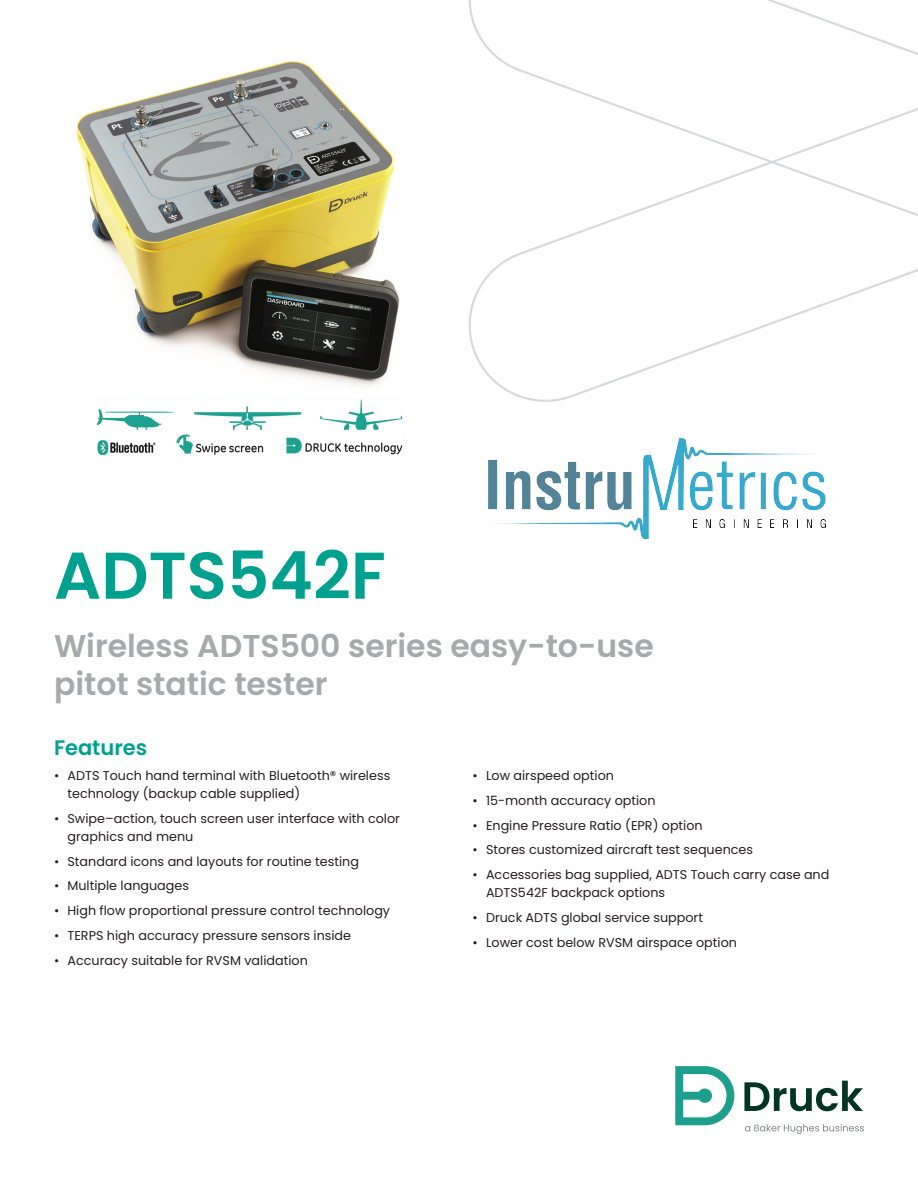
<style>
.page{position:relative;width:918px;height:1188px;background:#fff}
.page>*{position:absolute;margin:0;border:0;box-sizing:border-box;transform-origin:0 0}
.t1{font:600 66px "Poppins";color:#00a08f}
.t2{font:600 31.5px/37.8px "Poppins";color:#a8a9ad}
.t3{font:600 21px "Poppins";color:#00a08f}
.t4{font:12.75px/18px "Poppins";color:#231f20}
</style>
<div class="page">
<svg style="left:468px;top:0;width:450px;height:402px"></svg>
<img style="left:76px;top:61px;width:324px;height:325px">
<img style="left:96px;top:399px;width:307px;height:57px">
<svg style="left:675px;top:1066px;width:59px;height:59px"></svg>
<svg style="left:744px;top:1081px;width:119px;height:30px"></svg>
<svg style="left:745px;top:1124px;width:119px;height:10px"></svg>
<img style="left:489px;top:438px;width:337px;height:100px">
<h1 class="t1" style="left:54px;top:537px;width:333px">ADTS542F</h1>
<h2 class="t2" style="left:54px;top:627px;width:601px">Wireless ADTS500 series easy-to-use pitot static tester</h2>
<h3 class="t3" style="left:54px;top:736px;width:95px">Features</h3>
<p class="t4" style="left:68px;top:767px;width:324px;text-indent:-14px">• ADTS Touch hand terminal with Bluetooth® wireless technology (backup cable supplied)</p>
<p class="t4" style="left:68px;top:809px;width:334px;text-indent:-14px">• Swipe–action, touch screen user interface with color graphics and menu</p>
<p class="t4" style="left:54px;top:852px;width:307px">• Standard icons and layouts for routine testing</p>
<p class="t4" style="left:54px;top:877px;width:137px">• Multiple languages</p>
<p class="t4" style="left:54px;top:902px;width:338px">• High flow proportional pressure control technology</p>
<p class="t4" style="left:54px;top:926px;width:299px">• TERPS high accuracy pressure sensors inside</p>
<p class="t4" style="left:54px;top:951px;width:255px">• Accuracy suitable for RVSM validation</p>
<p class="t4" style="left:473px;top:767px;width:143px">• Low airspeed option</p>
<p class="t4" style="left:473px;top:791px;width:185px">• 15-month accuracy option</p>
<p class="t4" style="left:473px;top:816px;width:232px">• Engine Pressure Ratio (EPR) option</p>
<p class="t4" style="left:473px;top:841px;width:282px">• Stores customized aircraft test sequences</p>
<p class="t4" style="left:486px;top:866px;width:345px;text-indent:-14px">• Accessories bag supplied, ADTS Touch carry case and<br>ADTS542F backpack options</p>
<p class="t4" style="left:473px;top:908px;width:232px">• Druck ADTS global service support</p>
<p class="t4" style="left:473px;top:933px;width:266px">• Lower cost below RVSM airspace option</p>
</div>
